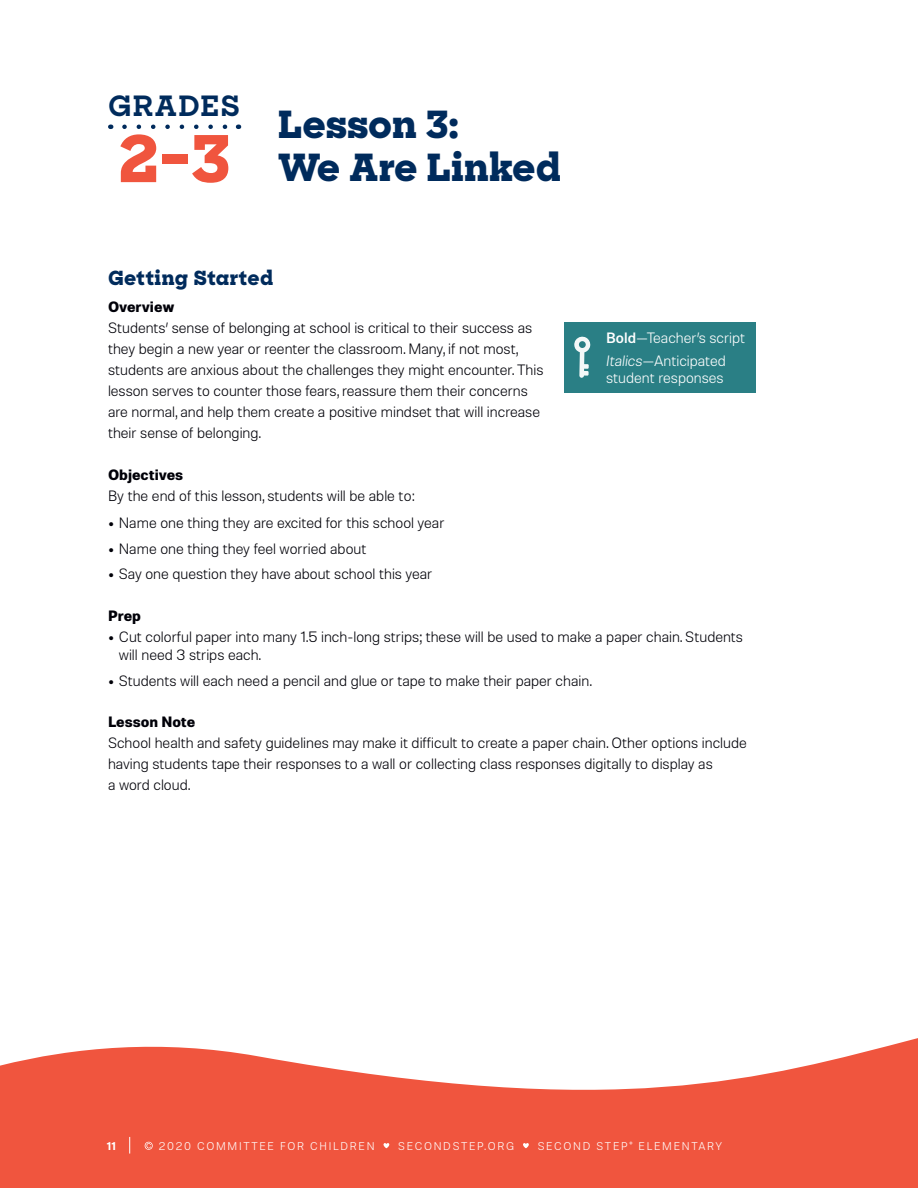
<style>
.page{position:relative;width:918px;height:1188px;background:#fff}
.page>*{position:absolute;margin:0;border:0;box-sizing:border-box;transform-origin:0 0}
.MIDDLE_SCHOOL{font:800 64.5px "Sharp Slab";color:#f0553e}
.t1{font:800 37.5px/43.5px "Sharp Slab";letter-spacing:-.005em;color:#002b5c}
._01_GRADE{font:700 28.05px "Sharp Slab";letter-spacing:.04em;color:#002b5c}
.t2{font:800 19.5px "Sharp Slab";letter-spacing:.02em;color:#002b5c}
.text{font:300 15px/21px "Molde";color:#000008}
.t3{font:300 15px/23.2px "Molde";color:#fff}
.H3_follows_H2{font:700 15px "Molde";color:#000008}
.t4{font:300 11.25px "Molde";letter-spacing:.15em;color:#fff}
.t5{font:600 11.25px "Molde";color:#fff}
.s1{font-family:"Sharp Slab";font-weight:800}
.s2{font-weight:500}
.s3{font-style:italic}
</style>
<div class="page">
<svg style="left:0;top:1038px;width:918px;height:150px;fill:#f0553e"></svg>
<svg style="left:124px;top:125px;width:104px;height:4px"></svg>
<div style="left:564px;top:322px;width:192px;height:71px;background:#2a7f85"></div>
<svg style="left:574px;top:336px;width:17px;height:42px"></svg>
<svg style="left:129px;top:1137px;width:1px;height:17px"></svg>
<svg style="left:145px;top:1142px;width:8px;height:8px"></svg>
<svg style="left:383px;top:1143px;width:6px;height:5px"></svg>
<svg style="left:523px;top:1143px;width:6px;height:5px"></svg>
<p class="_01_GRADE" style="left:108px;top:85px;width:133px">GRADES</p>
<p class="MIDDLE_SCHOOL" style="left:118px;top:113px;width:114px">2–3</p>
<h1 class="t1" style="left:278px;top:102px;width:285px">Lesson 3:<br>We Are Linked</h1>
<h2 class="t2" style="left:108px;top:264px;width:167px">Getting Started</h2>
<p class="H3_follows_H2" style="left:108px;top:297px;width:68px">Overview</p>
<p class="text" style="left:108px;top:317px;width:437px">Students’ sense of belonging at school is critical to their success as they begin a new year or reenter the classroom. Many, if not most, students are anxious about the challenges they might encounter. This lesson serves to counter those fears, reassure them their concerns are normal, and help them create a positive mindset that will increase their sense of belonging.</p>
<h3 class="H3_follows_H2" style="left:108px;top:464px;width:77px">Objectives</h3>
<p class="text" style="left:108px;top:484px;width:309px">By the end of this lesson, students will be able to:</p>
<p class="text" style="left:108px;top:512px;width:338px"><span class="s1">•</span> Name one thing they are excited for this school year</p>
<p class="text" style="left:108px;top:538px;width:260px"><span class="s1">•</span> Name one thing they feel worried about</p>
<p class="text" style="left:108px;top:563px;width:326px"><span class="s1">•</span> Say one question they have about school this year</p>
<h3 class="H3_follows_H2" style="left:108px;top:605px;width:35px">Prep</h3>
<p class="text" style="left:119px;top:626px;width:626px;line-height:18.8px;text-indent:-11px"><span class="s1">•</span> Cut colorful paper into many 1.5 inch-long strips; these will be used to make a paper chain. Students will need 3 strips each.</p>
<p class="text" style="left:108px;top:670px;width:485px"><span class="s1">•</span> Students will each need a pencil and glue or tape to make their paper chain.</p>
<h3 class="H3_follows_H2" style="left:108px;top:712px;width:89px">Lesson Note</h3>
<p class="text" style="left:108px;top:732px;width:640px">School health and safety guidelines may make it difficult to create a paper chain. Other options include having students tape their responses to a wall or collecting class responses digitally to display as<br>a word cloud.</p>
<p class="t3" style="left:606px;top:326px;width:141px"><span class="s2">Bold</span>—Teacher’s script<br><span class="s3">Italics</span>—Anticipated</p>
<p class="t3" style="left:606px;top:366px;width:119px">student responses</p>
<p class="t5" style="left:107px;top:1138px;width:10px">11</p>
<p class="t4" style="left:159px;top:1139px;width:217px">2020 COMMITTEE FOR CHILDREN</p>
<p class="t4" style="left:398px;top:1139px;width:117px">SECONDSTEP.ORG</p>
<p class="t4" style="left:538px;top:1139px;width:186px">SECOND STEP® ELEMENTARY</p>
</div>
